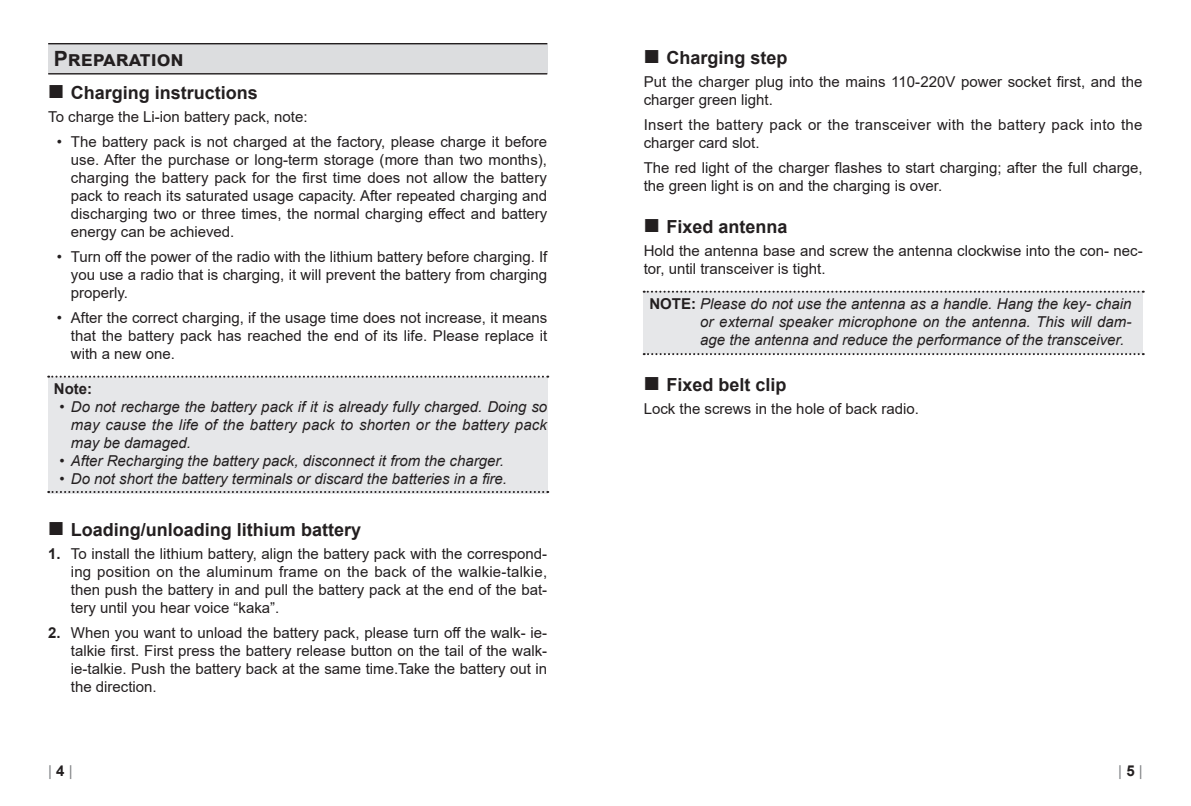
<style>
.page{position:relative;width:1191px;height:806px;background:#fff}
.page>*{position:absolute;margin:0;border:0;box-sizing:border-box;transform-origin:0 0}
.t1{font:700 21px "Arial";color:#231f20}
.t2{font:700 18px "Arial";color:#231f20}
.t3{font:15px/18px "Arial";color:#231f20;text-align:justify}
.t4{font:italic 15px/18px "Arial";color:#231f20;text-align:justify}
.t5{font:italic 15px "Arial";color:#808285}
.t6{font:700 15px "Arial";color:#231f20}
.s1{font-weight:700}
.s2{font-weight:700;font-style:normal}
.s3{font-weight:700;font-style:normal;color:#231f20}
</style>
<div class="page">
<div style="left:48px;top:44px;width:499px;height:30px;background:#dcdddf"></div>
<hr style="left:48px;top:73px;width:499px;height:1px;background:#231f20">
<hr style="left:48px;top:43px;width:499px;height:1px;background:#231f20">
<div style="left:48px;top:376px;width:499px;height:34px;background:#e6e7e9"></div>
<svg style="left:48px;top:375px;width:500px;height:2px"></svg>
<div style="left:48px;top:395px;width:499px;height:62px;background:#e6e7e9"></div>
<div style="left:48px;top:449px;width:499px;height:26px;background:#e6e7e9"></div>
<div style="left:48px;top:467px;width:499px;height:26px;background:#e6e7e9"></div>
<svg style="left:48px;top:490px;width:500px;height:2px"></svg>
<div style="left:643px;top:291px;width:499px;height:63px;background:#e6e7e9"></div>
<svg style="left:643px;top:353px;width:500px;height:2px"></svg>
<svg style="left:643px;top:290px;width:500px;height:2px"></svg>
<h1 class="t1" style="left:54px;top:44px;width:131px">Preparation</h1>
<p class="t2" style="left:71px;top:80px;width:189px">Charging instructions</p>
<p class="t3" style="left:48px;top:107px;width:261px">To charge the Li-ion battery pack, note:</p>
<p class="t3" style="left:71px;top:132px;width:478px;text-indent:-14px">• The battery pack is not charged at the factory, please charge it before use. After the purchase or long-term storage (more than two months), charging the battery pack for the first time does not allow the battery pack to reach its saturated usage capacity. After repeated charging and discharging two or three times, the normal charging effect and battery energy can be achieved.</p>
<p class="t3" style="left:71px;top:247px;width:478px;text-indent:-14px">• Turn off the power of the radio with the lithium battery before charging. If you use a radio that is charging, it will prevent the battery from charging properly.</p>
<p class="t3" style="left:71px;top:308px;width:478px;text-indent:-14px">• After the correct charging, if the usage time does not increase, it means that the battery pack has reached the end of its life. Please replace it with a new one.</p>
<p class="t6" style="left:54px;top:378px;width:40px">Note:</p>
<p class="t4" style="left:71px;top:398px;width:478px;text-indent:-11px">• Do not recharge the battery pack if it is already fully charged. Doing so may cause the life of the battery pack to shorten or the battery pack may be damaged.</p>
<p class="t4" style="left:60px;top:452px;width:446px">• After Recharging the battery pack, disconnect it from the charger.</p>
<p class="t4" style="left:60px;top:470px;width:449px">• Do not short the battery terminals or discard the batteries in a fire.</p>
<p class="t2" style="left:71px;top:516px;width:292px">Loading/unloading lithium battery</p>
<p class="t3" style="left:71px;top:544px;width:478px;text-indent:-23px"><span class="s1">1.</span> To install the lithium battery, align the battery pack with the correspond&shy;ing position on the aluminum frame on the back of the walkie-talkie, then push the battery in and pull the battery pack at the end of the bat&shy;tery until you hear voice “kaka”.</p>
<p class="t3" style="left:71px;top:623px;width:478px;text-indent:-23px"><span class="s1">2.</span> When you want to unload the battery pack, please turn off the walk- ie&shy;talkie first. First press the battery release button on the tail of the walk&shy;ie-talkie. Push the battery back at the same time.Take the battery out in the direction.</p>
<p class="t2" style="left:666px;top:45px;width:123px">Charging step</p>
<p class="t3" style="left:643px;top:72px;width:500px">Put the charger plug into the mains 110-220V power socket first, and the charger green light.</p>
<p class="t3" style="left:643px;top:115px;width:500px">Insert the battery pack or the transceiver with the battery pack into the charger card slot.</p>
<p class="t3" style="left:643px;top:158px;width:500px">The red light of the charger flashes to start charging; after the full charge, the green light is on and the charging is over.</p>
<p class="t2" style="left:666px;top:214px;width:123px">Fixed antenna</p>
<p class="t3" style="left:643px;top:241px;width:500px">Hold the antenna base and screw the antenna clockwise into the con- nec&shy;tor, until transceiver is tight.</p>
<p class="t4" style="left:700px;top:295px;width:433px;text-indent:-51px"><span class="s2">NOTE:</span> Please do not use the antenna as a handle. Hang the key- chain or external speaker microphone on the antenna. This will dam&shy;age the antenna and reduce the performance of the transceiver.</p>
<p class="t2" style="left:666px;top:371px;width:122px">Fixed belt clip</p>
<p class="t3" style="left:643px;top:399px;width:277px">Lock the screws in the hole of back radio.</p>
<p class="t5" style="left:48px;top:760px;width:26px">| <span class="s3">4</span> |</p>
<p class="t5" style="left:1118px;top:760px;width:26px">| <span class="s3">5</span> |</p>
</div>
